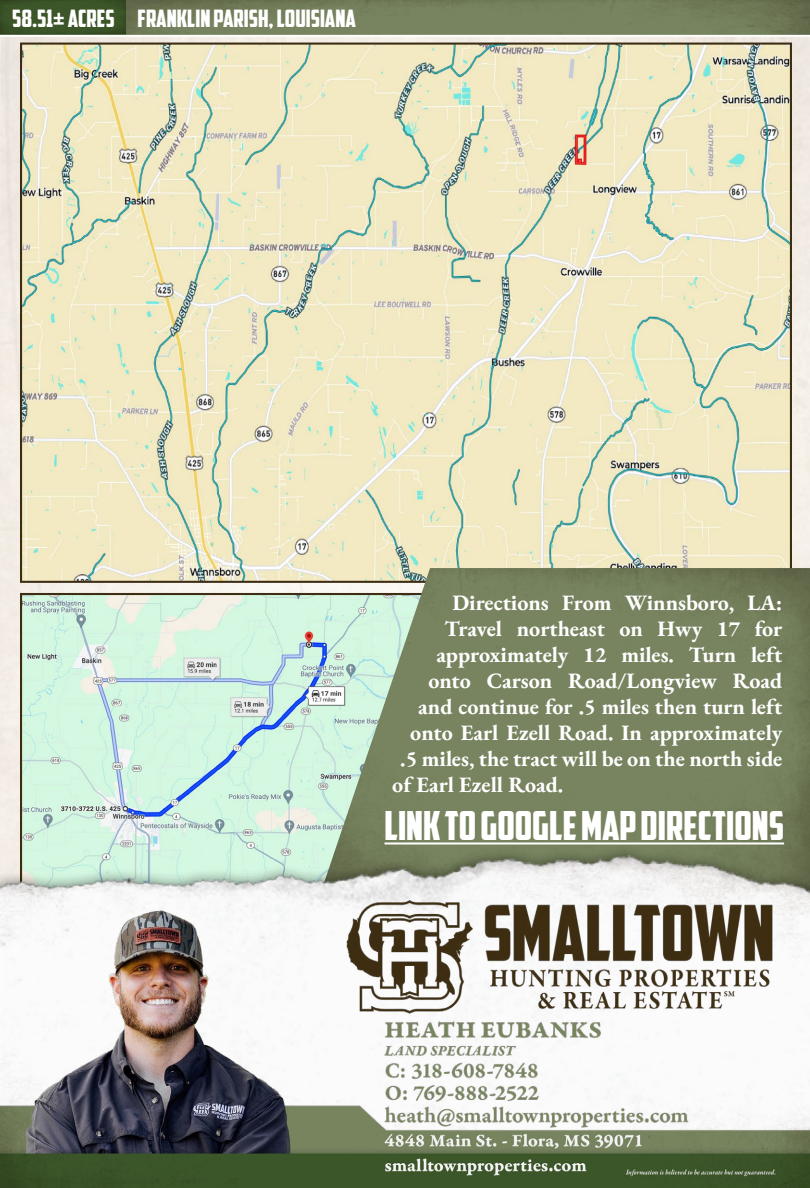
<style>
.page{position:relative;width:810px;height:1188px;background:#fff}
.page>*{position:absolute;margin:0;border:0;box-sizing:border-box;transform-origin:0 0}
.t1{font:40px "American Captain";color:#fff}
.t2{font:24px "American Captain";color:#fff}
.t3{font:22px "EB Garamond";color:#fff}
</style>
<div class="page">
<img style="left:126px;top:0;width:684px;height:35px">
<div style="left:0;top:0;width:126px;height:35px;background:#3c5629"></div>
<img style="left:23px;top:46px;width:766px;height:534px">
<img style="left:23px;top:596px;width:295px;height:209px">
<img style="left:318px;top:568px;width:492px;height:237px">
<img style="left:0;top:805px;width:810px;height:95px">
<img style="left:0;top:900px;width:810px;height:288px">
<p class="t2" style="left:12px;top:4px;width:345px">58.51± ACRES FRANKLIN PARISH, LOUISIANA</p>
<p class="t3" style="left:452px;top:589px;width:331px">Directions From Winnsboro, LA:</p>
<p class="t3" style="left:444px;top:615px;width:339px">Travel northeast on Hwy 17 for</p>
<p class="t3" style="left:436px;top:641px;width:347px">approximately 12 miles. Turn left</p>
<p class="t3" style="left:428px;top:667px;width:355px">onto Carson Road/Longview Road</p>
<p class="t3" style="left:418px;top:693px;width:365px">and continue for .5 miles then turn left</p>
<p class="t3" style="left:410px;top:719px;width:373px">onto Earl Ezell Road. In approximately</p>
<p class="t3" style="left:400px;top:745px;width:384px">.5 miles, the tract will be on the north side</p>
<p class="t3" style="left:392px;top:771px;width:173px">of Earl Ezell Road.</p>
<h1 class="t1" style="left:385px;top:801px;width:401px">LINK TO GOOGLE MAP DIRECTIONS</h1>
</div>
